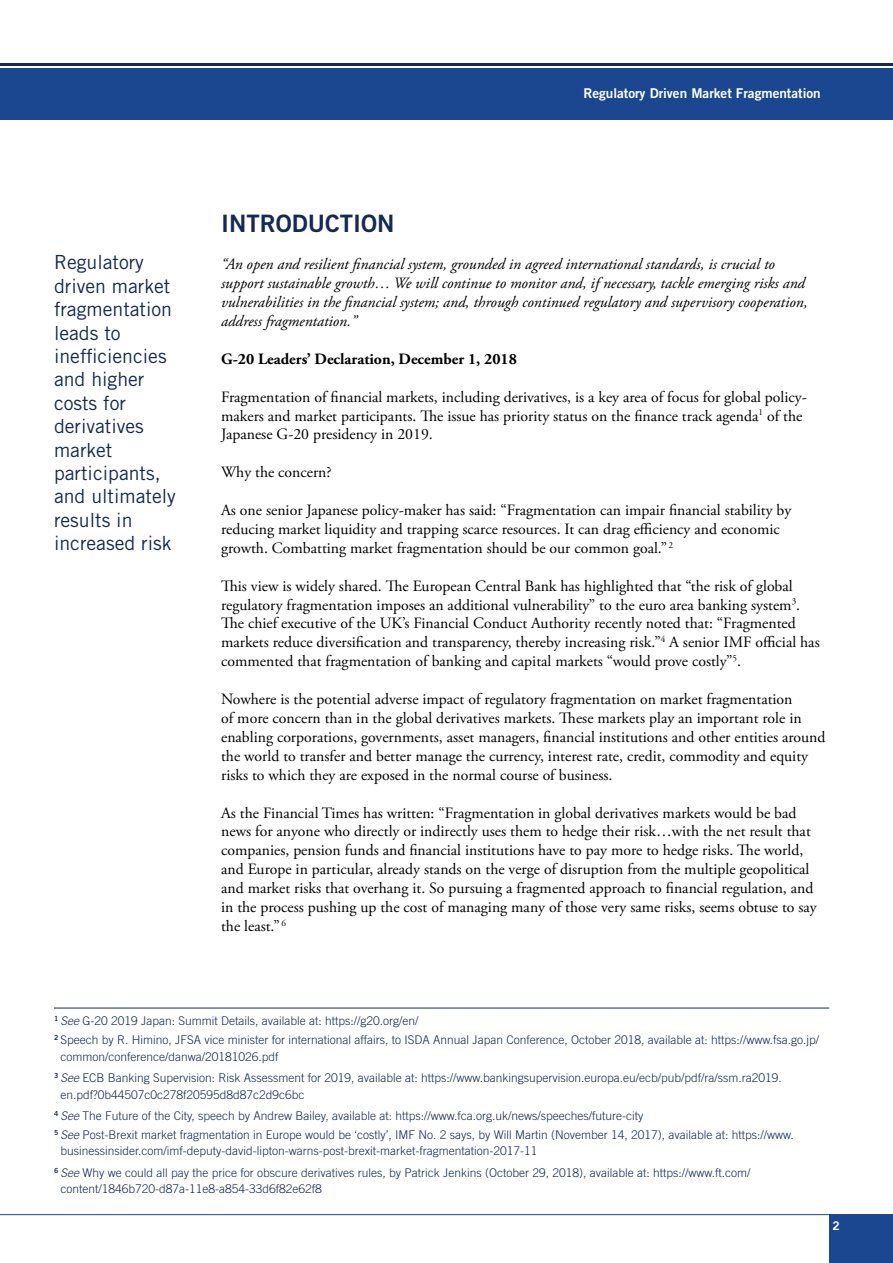
<style>
.page{position:relative;width:893px;height:1263px;background:#fff}
.page>*{position:absolute;margin:0;border:0;box-sizing:border-box;transform-origin:0 0}
.t1{font:24px "Trade Gothic Bold Two";color:#152a52}
.t2{font:19.5px/23.4px "Trade Gothic LT Std";color:#152a52}
.t3{font:15.75px/18.9px "Adobe Garamond Pro";color:#000}
.t4{font:italic 15.75px/18.9px "Adobe Garamond Pro";color:#000}
.t5{font:700 15.75px "Adobe Garamond Pro";color:#000}
.t6{font:13.5px "Trade Gothic LT Std Bd 2";color:#fff}
.t7{font:300 12px/21.3px "Trade Gothic LT Std";color:#152a52}
.t8{font:12px "Trade Gothic Bold Two";color:#fff}
.s1{font-style:italic}
</style>
<div class="page">
<div style="left:0;top:68px;width:893px;height:51px;background:#1a4790"></div>
<hr style="left:0;top:64px;width:893px;height:2px;background:#152a52">
<div style="left:829px;top:1214px;width:64px;height:49px;background:#1a4790"></div>
<hr style="left:0;top:1214px;width:829px;height:1px;background:#1a4790">
<hr style="left:54px;top:1008px;width:775px;height:1px;background:#152a52">
<p class="t6" style="left:583px;top:85px;width:239px">Regulatory Driven Market Fragmentation</p>
<p class="t2" style="left:54px;top:250px;width:123px">Regulatory driven market fragmentation leads to inefficiencies and higher costs for derivatives market participants, and ultimately results in increased risk</p>
<h1 class="t1" style="left:221px;top:209px;width:175px">INTRODUCTION</h1>
<p class="t4" style="left:221px;top:255px;width:588px">“An open and resilient financial system, grounded in agreed international standards, is crucial to support sustainable growth… We will continue to monitor and, if necessary, tackle emerging risks and vulnerabilities in the financial system; and, through continued regulatory and supervisory cooperation, address fragmentation.”</p>
<p class="t5" style="left:221px;top:350px;width:297px">G-20 Leaders’ Declaration, December 1, 2018</p>
<p class="t3" style="left:221px;top:388px;width:587px">Fragmentation of financial markets, including derivatives, is a key area of focus for global policy&shy;makers and market participants. The issue has priority status on the finance track agenda<sup>1</sup> of the<br>Japanese G-20 presidency in 2019.</p>
<p class="t3" style="left:221px;top:463px;width:112px">Why the concern?</p>
<p class="t3" style="left:221px;top:501px;width:572px">As one senior Japanese policy-maker has said: “Fragmentation can impair financial stability by reducing market liquidity and trapping scarce resources. It can drag efficiency and economic growth. Combatting market fragmentation should be our common goal.” <sup>2</sup></p>
<p class="t3" style="left:221px;top:577px;width:600px">This view is widely shared. The European Central Bank has highlighted that “the risk of global regulatory fragmentation imposes an additional vulnerability” to the euro area banking system<sup>3</sup>.<br>The chief executive of the UK’s Financial Conduct Authority recently noted that: “Fragmented markets reduce diversification and transparency, thereby increasing risk.”<sup>4</sup> A senior IMF official has commented that fragmentation of banking and capital markets “would prove costly”<sup>5</sup>.</p>
<p class="t3" style="left:221px;top:690px;width:606px">Nowhere is the potential adverse impact of regulatory fragmentation on market fragmentation<br>of more concern than in the global derivatives markets. These markets play an important role in enabling corporations, governments, asset managers, financial institutions and other entities around the world to transfer and better manage the currency, interest rate, credit, commodity and equity risks to which they are exposed in the normal course of business.</p>
<p class="t3" style="left:221px;top:804px;width:597px">As the Financial Times has written: “Fragmentation in global derivatives markets would be bad news for anyone who directly or indirectly uses them to hedge their risk…with the net result that companies, pension funds and financial institutions have to pay more to hedge risks. The world, and Europe in particular, already stands on the verge of disruption from the multiple geopolitical and market risks that overhang it. So pursuing a fragmented approach to financial regulation, and in the process pushing up the cost of managing many of those very same risks, seems obtuse to say the least.” <sup>6</sup></p>
<p class="t7" style="left:54px;top:1011px;width:767px;line-height:18.9px"><sup>1</sup> <span class="s1">See</span> G-20 2019 Japan: Summit Details, available at: https://g20.org/en/<br><sup>2</sup> Speech by R. Himino, JFSA vice minister for international affairs, to ISDA Annual Japan Conference, October 2018, available at: https://www.fsa.go.jp/</p>
<p class="t7" style="left:54px;top:1046px;width:729px;text-indent:6px">common/conference/danwa/20181026.pdf<br><sup>3</sup> <span class="s1">See</span> ECB Banking Supervision: Risk Assessment for 2019, available at: https://www.bankingsupervision.europa.eu/ecb/pub/pdf/ra/ssm.ra2019.</p>
<p class="t7" style="left:54px;top:1083px;width:591px;text-indent:6px">en.pdf?0b44507c0c278f20595d8d87c2d9c6bc<br><sup>4</sup> <span class="s1">See</span> The Future of the City, speech by Andrew Bailey, available at: https://www.fca.org.uk/news/speeches/future-city</p>
<p class="t7" style="left:60px;top:1126px;width:735px;line-height:16.5px;text-indent:-6px"><sup>5</sup> <span class="s1">See</span> Post-Brexit market fragmentation in Europe would be ‘costly’, IMF No. 2 says, by Will Martin (November 14, 2017), available at: https://www. businessinsider.com/imf-deputy-david-lipton-warns-post-brexit-market-fragmentation-2017-11</p>
<p class="t7" style="left:60px;top:1164px;width:692px;line-height:16.5px;text-indent:-6px"><sup>6</sup> <span class="s1">See</span> Why we could all pay the price for obscure derivatives rules, by Patrick Jenkins (October 29, 2018), available at: https://www.ft.com/ content/1846b720-d87a-11e8-a854-33d6f82e62f8</p>
<p class="t8" style="left:833px;top:1219px;width:9px">2</p>
</div>
